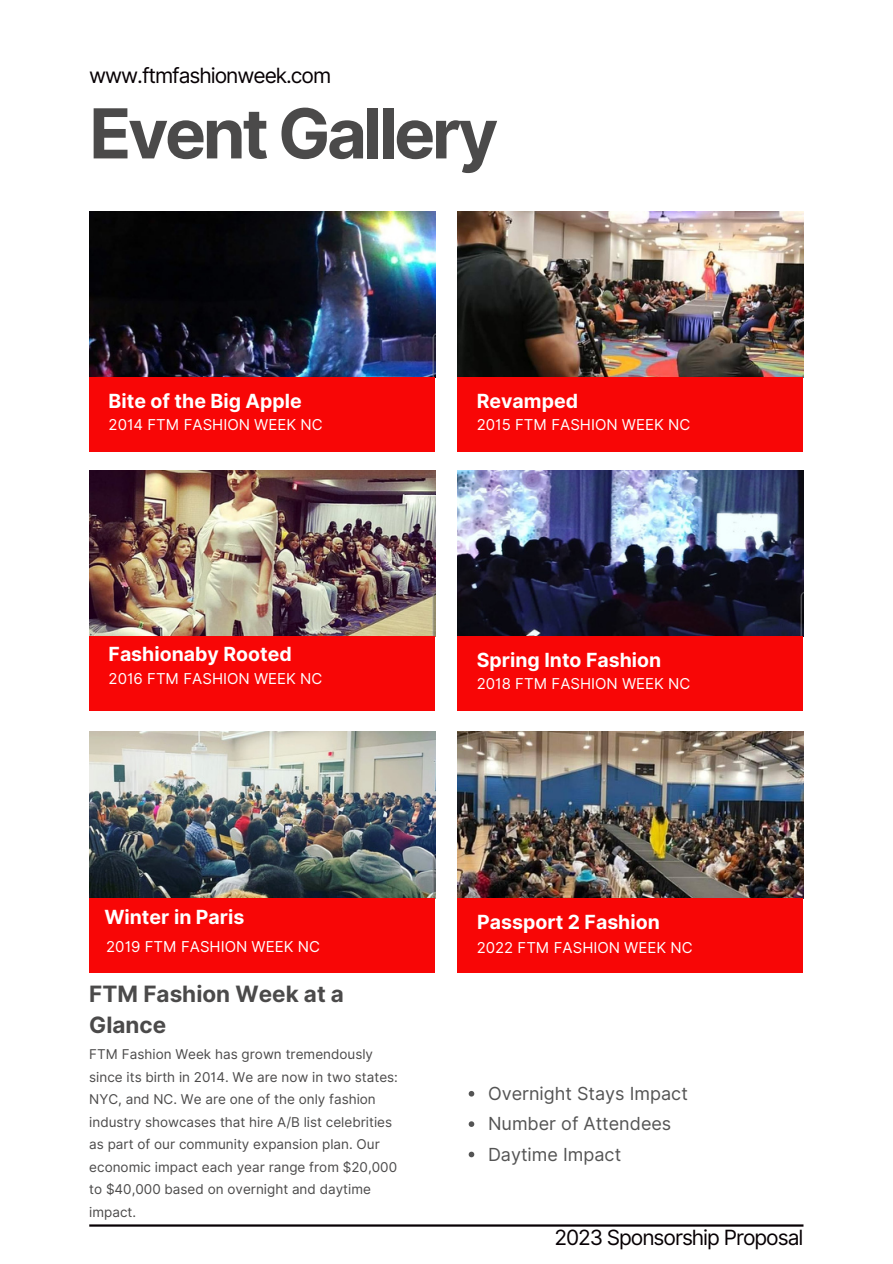
<style>
.page{position:relative;width:893px;height:1264px;background:#fff}
.page>*{position:absolute;margin:0;border:0;box-sizing:border-box;transform-origin:0 0}
.t1{font:700 68.85px "Inter";letter-spacing:-.05em;color:#4b4a4a}
.t2{font:700 22.5px/31.5px "Inter";color:#4b4a4a}
.t3{font:21px "Inter";letter-spacing:-.05em;color:#070004}
.t4{font:700 19.5px "Inter";color:#fff}
.t5{font:18px "Inter";color:#545454}
.t6{font:15px "Inter";color:#fff}
.t7{font:13.5px/22.5px "Inter";color:#4b4a4a}
</style>
<div class="page">
<img style="left:89px;top:470px;width:346px;height:165px">
<img style="left:89px;top:211px;width:346px;height:166px">
<img style="left:89px;top:732px;width:346px;height:165px">
<img style="left:457px;top:732px;width:346px;height:165px">
<img style="left:457px;top:211px;width:346px;height:166px">
<img style="left:457px;top:470px;width:346px;height:166px">
<div style="left:89px;top:377px;width:346px;height:75px;background:#f80606"></div>
<div style="left:457px;top:897px;width:346px;height:75px;background:#f80606"></div>
<div style="left:457px;top:636px;width:346px;height:74px;background:#f80606"></div>
<div style="left:89px;top:635px;width:346px;height:75px;background:#f80606"></div>
<div style="left:89px;top:897px;width:346px;height:75px;background:#f80606"></div>
<div style="left:457px;top:377px;width:346px;height:74px;background:#f80606"></div>
<svg style="left:468px;top:1091px;width:6px;height:5px"></svg>
<svg style="left:468px;top:1121px;width:6px;height:5px"></svg>
<svg style="left:468px;top:1151px;width:6px;height:6px"></svg>
<hr style="left:89px;top:1224px;width:714px;height:2px;background:#070004">
<p class="t3" style="left:89px;top:63px;width:243px">www.ftmfashionweek.com</p>
<p class="t1" style="left:89px;top:92px;width:410px">Event Gallery</p>
<p class="t4" style="left:109px;top:389px;width:195px">Bite of the Big Apple</p>
<p class="t6" style="left:109px;top:416px;width:215px">2014 FTM FASHION WEEK NC</p>
<p class="t4" style="left:109px;top:642px;width:185px">Fashionaby Rooted</p>
<p class="t6" style="left:109px;top:670px;width:215px">2016 FTM FASHION WEEK NC</p>
<p class="t4" style="left:476px;top:389px;width:103px">Revamped</p>
<p class="t6" style="left:476px;top:415px;width:215px">2015 FTM FASHION WEEK NC</p>
<p class="t4" style="left:476px;top:648px;width:186px">Spring Into Fashion</p>
<p class="t6" style="left:476px;top:674px;width:215px">2018 FTM FASHION WEEK NC</p>
<p class="t4" style="left:104px;top:905px;width:142px">Winter in Paris</p>
<p class="t4" style="left:477px;top:909px;width:184px">Passport 2 Fashion</p>
<p class="t6" style="left:476px;top:938px;width:217px">2022 FTM FASHION WEEK NC</p>
<p class="t6" style="left:106px;top:937px;width:215px">2019 FTM FASHION WEEK NC</p>
<p class="t2" style="left:89px;top:977px;width:256px">FTM Fashion Week at a<br>Glance</p>
<p class="t7" style="left:89px;top:1042px;width:310px">FTM Fashion Week has grown tremendously since its birth in 2014. We are now in two states:<br>NYC, and NC. We are one of the only fashion industry showcases that hire A/B list celebrities as part of our community expansion plan. Our economic impact each year range from $20,000 to $40,000 based on overnight and daytime impact.</p>
<p class="t5" style="left:488px;top:1082px;width:201px">Overnight Stays Impact</p>
<p class="t5" style="left:488px;top:1112px;width:185px">Number of Attendees</p>
<p class="t5" style="left:488px;top:1143px;width:135px">Daytime Impact</p>
<p class="t3" style="left:554px;top:1224px;width:250px">2023 Sponsorship Proposal</p>
</div>
